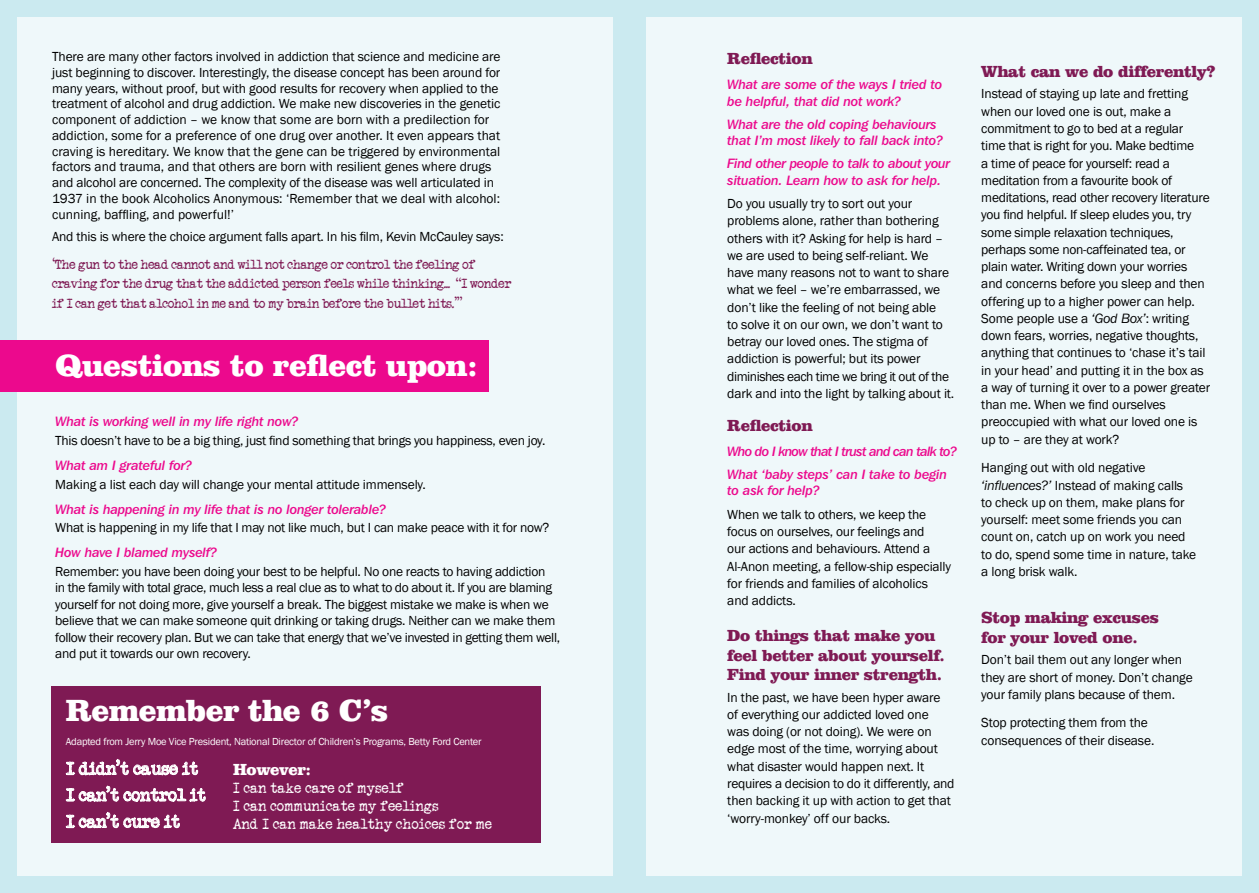
<style>
.page{position:relative;width:1259px;height:893px;background:#cbeaf0}
.page>*{position:absolute;margin:0;border:0;box-sizing:border-box;transform-origin:0 0}
.t1{font:900 31.5px "Clarendon BT";letter-spacing:-.015em;color:#fff}
.t2{font:18px/26.5px "Veteran Typewriter";color:#fff}
.t3{font:900 16.5px/19.5px "Clarendon BT";letter-spacing:-.02em;color:#7f1a54}
.t4{font:900 16.5px "Clarendon BT";letter-spacing:-.02em;color:#fff}
.t5{font:15px/18px "Veteran Typewriter";color:#fff}
.t6{font:13.5px/17.2px "Franklin Gothic";letter-spacing:-.01em;color:#000}
.t7{font:13.5px/16.5px "Franklin Gothic IT Cby BT Med Ital";letter-spacing:-.01em;color:#ec098d}
.t8{font:13.5px/19.5px "Veteran Typewriter";letter-spacing:-.03em;color:#7f1a54}
.t9{font:13.5px/23px "Franklin Gothic IT Cby BT Med Ital";letter-spacing:-.05em;color:#ec098d}
.t10{font:10.5px "Franklin Gothic";letter-spacing:-.02em;color:#fff}
.s1{font-family:"American Typewriter"}
.s2{font-family:"Franklin Gothic IT Cby BT";font-style:italic}
</style>
<div class="page">
<div style="left:17px;top:17px;width:595px;height:859px;background:#eff8fa"></div>
<div style="left:646px;top:17px;width:596px;height:859px;background:#eff8fa"></div>
<div style="left:0;top:340px;width:489px;height:51px;background:#ec098d"></div>
<div style="left:51px;top:686px;width:489px;height:156px;background:#7f1a54"></div>
<svg style="left:66px;top:759px;width:132px;height:17px"></svg>
<svg style="left:66px;top:785px;width:140px;height:17px"></svg>
<svg style="left:66px;top:812px;width:114px;height:17px"></svg>
<p class="t6" style="left:52px;top:49px;width:450px;line-height:15.8px">There are many other factors involved in addiction that science and medicine are just beginning to discover. Interestingly, the disease concept has been around for many years, without proof, but with good results for recovery when applied to the treatment of alcohol and drug addiction. We make new discoveries in the genetic component of addiction – we know that some are born with a predilection for addiction, some for a preference of one drug over another. It even appears that craving is hereditary. We know that the gene can be triggered by environmental factors and trauma, and that others are born with resilient genes where drugs and alcohol are concerned. The complexity of the disease was well articulated in 1937 in the book Alcoholics Anonymous: ‘Remember that we deal with alcohol: cunning, baffling, and powerful!’</p>
<p class="t6" style="left:52px;top:228px;width:453px">And this is where the choice argument falls apart. In his film, Kevin McCauley says:</p>
<p class="t8" style="left:52px;top:255px;width:461px"><span class="s1">‘</span>The gun to the head cannot and will not change or control the feeling of craving for the drug that the addicted person feels while thinking... <span class="s1">‘‘</span>I wonder if I can get that alcohol in me and to my brain before the bullet hits.<span class="s1">”’</span></p>
<h1 class="t1" style="left:55px;top:345px;width:424px">Questions to reflect upon:</h1>
<p class="t7" style="left:55px;top:413px;width:245px">What is working well in my life right now?</p>
<p class="t6" style="left:55px;top:432px;width:491px">This doesn’t have to be a big thing, just find something that brings you happiness, even joy.</p>
<p class="t7" style="left:55px;top:457px;width:138px">What am I grateful for?</p>
<p class="t6" style="left:55px;top:476px;width:372px">Making a list each day will change your mental attitude immensely.</p>
<p class="t7" style="left:55px;top:500px;width:332px">What is happening in my life that is no longer tolerable?</p>
<p class="t6" style="left:55px;top:519px;width:495px">What is happening in my life that I may not like much, but I can make peace with it for now?</p>
<p class="t7" style="left:55px;top:544px;width:163px">How have I blamed myself?</p>
<p class="t6" style="left:55px;top:563px;width:506px;line-height:16.5px">Remember: you have been doing your best to be helpful. No one reacts to having addiction<br>in the family with total grace, much less a real clue as to what to do about it. If you are blaming yourself for not doing more, give yourself a break. The biggest mistake we make is when we believe that we can make someone quit drinking or taking drugs. Neither can we make them follow their recovery plan. But we can take that energy that we’ve invested in getting them well, and put it towards our own recovery.</p>
<h1 class="t1" style="left:66px;top:690px;width:324px">Remember the 6 C’s</h1>
<p class="t10" style="left:66px;top:734px;width:417px">Adapted from Jerry Moe Vice President, National Director of Children’s Programs, Betty Ford Center</p>
<p class="t4" style="left:233px;top:759px;width:80px">However:</p>
<p class="t5" style="left:233px;top:779px;width:261px">I can take care of myself<br>I can communicate my feelings<br>And I can make healthy choices for me</p>
<h2 class="t2" style="left:66px;top:756px;width:141px">I didn't cause it<br>I can't control it<br>I can't cure it</h2>
<p class="t3" style="left:727px;top:49px;width:87px">Reflection</p>
<p class="t7" style="left:727px;top:76px;width:216px">What are some of the ways I tried to be helpful, that did not work?</p>
<p class="t7" style="left:727px;top:115px;width:217px">What are the old coping behaviours that I’m most likely to fall back into?</p>
<p class="t7" style="left:727px;top:155px;width:224px">Find other people to talk to about your situation. Learn how to ask for help.</p>
<p class="t6" style="left:727px;top:195px;width:228px">Do you usually try to sort out your problems alone, rather than bothering others with it? Asking for help is hard – we are used to being self-reliant. We have many reasons not to want to share what we feel – we’re embarrassed, we don’t like the feeling of not being able<br>to solve it on our own, we don’t want to betray our loved ones. The stigma of addiction is powerful; but its power diminishes each time we bring it out of the dark and into the light by talking about it.</p>
<p class="t3" style="left:727px;top:415px;width:87px">Reflection</p>
<p class="t9" style="left:727px;top:440px;width:231px">Who do I know that I trust and can talk to?<br>What ‘baby steps’ can I take to begin</p>
<p class="t7" style="left:727px;top:482px;width:94px">to ask for help?</p>
<p class="t6" style="left:727px;top:506px;width:225px">When we talk to others, we keep the focus on ourselves, our feelings and<br>our actions and behaviours. Attend a Al-Anon meeting, a fellow-ship especially for friends and families of alcoholics and addicts.</p>
<p class="t3" style="left:727px;top:625px;width:219px">Do things that make you feel better about yourself.<br>Find your inner strength.</p>
<p class="t6" style="left:727px;top:689px;width:229px">In the past, we have been hyper aware of everything our addicted loved one<br>was doing (or not doing). We were on edge most of the time, worrying about what disaster would happen next. It requires a decision to do it differently, and then backing it up with action to get that ‘worry-monkey’ off our backs.</p>
<p class="t3" style="left:981px;top:61px;width:236px">What can we do differently?</p>
<p class="t6" style="left:981px;top:86px;width:230px">Instead of staying up late and fretting when our loved one is out, make a commitment to go to bed at a regular time that is right for you. Make bedtime<br>a time of peace for yourself: read a meditation from a favourite book of meditations, read other recovery literature you find helpful. If sleep eludes you, try some simple relaxation techniques, perhaps some non-caffeinated tea, or plain water. Writing down your worries and concerns before you sleep and then offering up to a higher power can help.<br>Some people use a <span class="s2">‘God Box’</span>: writing down fears, worries, negative thoughts, anything that continues to ‘chase it’s tail in your head’ and putting it in the box as a way of turning it over to a power greater than me. When we find ourselves preoccupied with what our loved one is up to – are they at work?</p>
<p class="t6" style="left:981px;top:459px;width:216px">Hanging out with old negative <span class="s2">‘influences?’</span> Instead of making calls to check up on them, make plans for yourself: meet some friends you can count on, catch up on work you need to do, spend some time in nature, take a long brisk walk.</p>
<p class="t3" style="left:981px;top:607px;width:179px">Stop making excuses for your loved one.</p>
<p class="t6" style="left:981px;top:651px;width:213px">Don’t bail them out any longer when they are short of money. Don’t change your family plans because of them.</p>
<p class="t6" style="left:981px;top:715px;width:175px">Stop protecting them from the consequences of their disease.</p>
</div>
